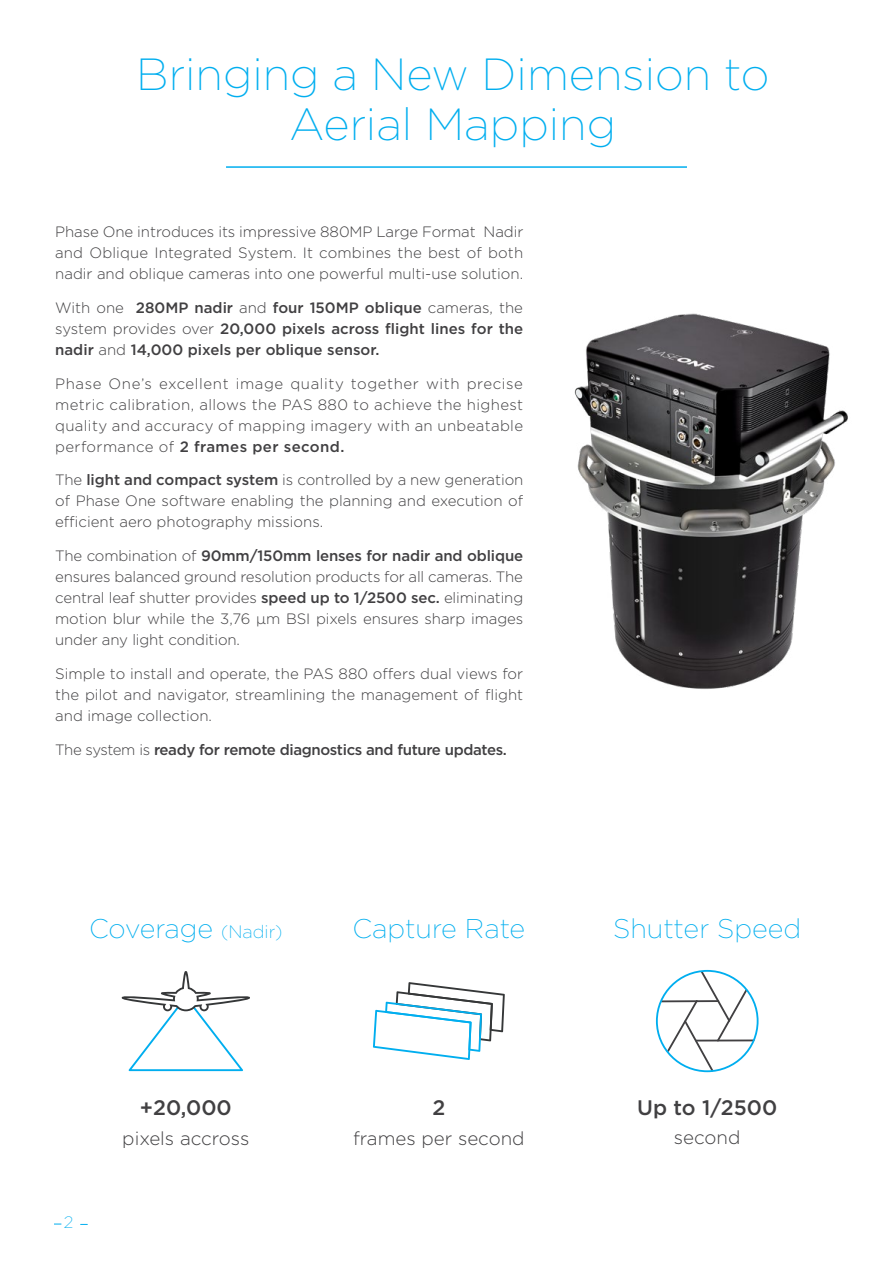
<style>
.page{position:relative;width:893px;height:1263px;background:#fff}
.page>*{position:absolute;margin:0;border:0;box-sizing:border-box;transform-origin:0 0}
.t1{font:200 45px/49.5px "Gotham";color:#00aeef;text-align:center}
.t2{font:200 27px "Gotham";color:#00aeef}
.t3{font:500 21px "Gotham";color:#414042}
.t4{font:300 18.75px "Gotham";color:#414042}
.t5{font:200 16.5px "Gotham";color:#00aeef}
.t6{font:300 15px/21px "Gotham";color:#414042;text-align:justify}
.t7{font:500 15px/21px "Gotham";letter-spacing:-.01em;color:#414042;text-align:justify}
.s1{font-weight:300}
.s2{font-weight:500}
.s3{font-size:18px}
</style>
<div class="page">
<hr style="left:226px;top:166px;width:461px;height:2px;background:#00aeef">
<img style="left:574px;top:313px;width:274px;height:376px">
<svg style="left:122px;top:971px;width:128px;height:100px"></svg>
<svg style="left:373px;top:982px;width:132px;height:78px"></svg>
<svg style="left:656px;top:970px;width:102px;height:102px"></svg>
<h1 class="t1" style="left:136px;top:48px;width:635px">Bringing a New Dimension to<br>Aerial Mapping</h1>
<p class="t6" style="left:55px;top:221px;width:470px">Phase One introduces its impressive 880MP Large Format Nadir and Oblique Integrated System. It combines the best of both nadir and oblique cameras into one powerful multi-use solution.</p>
<p class="t7" style="left:55px;top:297px;width:470px"><span class="s1">With one</span> 280MP nadir <span class="s1">and</span> four 150MP oblique <span class="s1">cameras, the system provides over</span> 20,000 pixels across flight lines for the nadir <span class="s1">and</span> 14,000 pixels per oblique sensor.</p>
<p class="t6" style="left:55px;top:372px;width:469px">Phase One’s excellent image quality together with precise metric calibration, allows the PAS 880 to achieve the highest quality and accuracy of mapping imagery with an unbeatable performance of <span class="s2">2 frames per second.</span></p>
<p class="t6" style="left:55px;top:469px;width:470px">The <span class="s2">light and compact system</span> is controlled by a new generation of Phase One software enabling the planning and execution of efficient aero photography missions.</p>
<p class="t6" style="left:55px;top:545px;width:470px">The combination of <span class="s2">90mm/150mm lenses for nadir and oblique </span>ensures balanced ground resolution products for all cameras. The central leaf shutter provides <span class="s2">speed up to 1/2500 sec.</span> eliminating motion blur while the 3,76 µm BSI pixels ensures sharp images under any light condition.</p>
<p class="t6" style="left:55px;top:663px;width:470px">Simple to install and operate, the PAS 880 offers dual views for the pilot and navigator, streamlining the management of flight and image collection.</p>
<p class="t7" style="left:55px;top:739px;width:453px"><span class="s1">The system is</span> ready for remote diagnostics and future updates.</p>
<h2 class="t2" style="left:89px;top:911px;width:195px">Coverage <span class="s3">(Nadir)</span></h2>
<h2 class="t2" style="left:352px;top:911px;width:174px">Capture Rate</h2>
<h2 class="t2" style="left:613px;top:911px;width:190px">Shutter Speed</h2>
<p class="t5" style="left:64px;top:1212px;width:11px">2</p>
<h3 class="t3" style="left:140px;top:1094px;width:93px">+20,000</h3>
<p class="t4" style="left:122px;top:1127px;width:129px">pixels accross</p>
<h3 class="t3" style="left:432px;top:1094px;width:14px">2</h3>
<p class="t4" style="left:353px;top:1127px;width:173px">frames per second</p>
<h3 class="t3" style="left:637px;top:1094px;width:142px">Up to 1/2500</h3>
<p class="t4" style="left:674px;top:1125px;width:68px">second</p>
</div>
